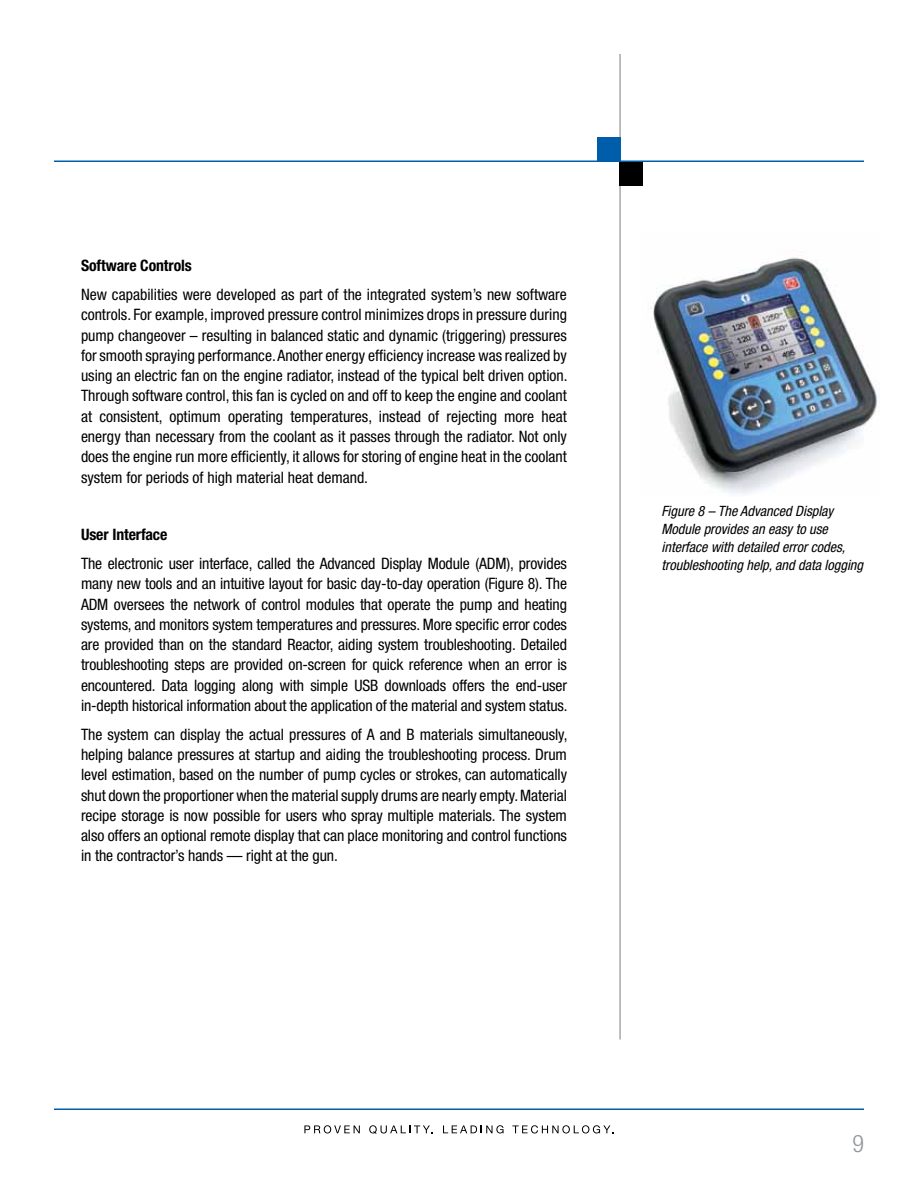
<style>
.page{position:relative;width:918px;height:1188px;background:#fff}
.page>*{position:absolute;margin:0;border:0;box-sizing:border-box;transform-origin:0 0}
.t1{font:300 condensed 24px "Helvetica Neue LT Std";color:#939598}
.t2{font:condensed 15.75px/20.2px "Helvetica Neue LT Std";letter-spacing:-.005em;color:#000;text-align:justify}
.t3{font:700 condensed 15.75px "Helvetica Neue LT Std";letter-spacing:-.005em;color:#000}
.t4{font:italic condensed 14.25px/18px "Helvetica Neue LT Std";color:#000}
</style>
<div class="page">
<img style="left:651px;top:257px;width:228px;height:237px">
<hr style="left:619px;top:54px;width:2px;height:986px;background:#a7a9ac">
<hr style="left:54px;top:160px;width:810px;height:2px;background:#005daa">
<div style="left:619px;top:162px;width:24px;height:23px;background:#000"></div>
<div style="left:598px;top:137px;width:23px;height:24px;background:#005daa"></div>
<svg style="left:304px;top:1125px;width:56px;height:9px"></svg>
<svg style="left:369px;top:1125px;width:64px;height:9px"></svg>
<svg style="left:443px;top:1125px;width:61px;height:9px"></svg>
<svg style="left:512px;top:1125px;width:102px;height:9px"></svg>
<hr style="left:54px;top:1108px;width:810px;height:2px;background:#005daa">
<p class="t3" style="left:81px;top:256px;width:112px">Software Controls</p>
<p class="t2" style="left:81px;top:284px;width:488px">New capabilities were developed as part of the integrated system’s new software controls. For example, improved pressure control minimizes drops in pressure during pump changeover – resulting in balanced static and dynamic (triggering) pressures for smooth spraying performance. Another energy efficiency increase was realized by using an electric fan on the engine radiator, instead of the typical belt driven option.<br>Through software control, this fan is cycled on and off to keep the engine and coolant at consistent, optimum operating temperatures, instead of rejecting more heat energy than necessary from the coolant as it passes through the radiator. Not only does the engine run more efficiently, it allows for storing of engine heat in the coolant system for periods of high material heat demand.</p>
<p class="t3" style="left:81px;top:525px;width:88px">User Interface</p>
<p class="t2" style="left:81px;top:553px;width:488px">The electronic user interface, called the Advanced Display Module (ADM), provides many new tools and an intuitive layout for basic day-to-day operation (Figure 8). The ADM oversees the network of control modules that operate the pump and heating systems, and monitors system temperatures and pressures. More specific error codes are provided than on the standard Reactor, aiding system troubleshooting. Detailed troubleshooting steps are provided on-screen for quick reference when an error is encountered. Data logging along with simple USB downloads offers the end-user in-depth historical information about the application of the material and system status.</p>
<p class="t2" style="left:81px;top:724px;width:488px">The system can display the actual pressures of A and B materials simultaneously, helping balance pressures at startup and aiding the troubleshooting process. Drum level estimation, based on the number of pump cycles or strokes, can automatically shut down the proportioner when the material supply drums are nearly empty. Material recipe storage is now possible for users who spray multiple materials. The system also offers an optional remote display that can place monitoring and control functions in the contractor’s hands — right at the gun.</p>
<p class="t4" style="left:662px;top:502px;width:203px">Figure 8 – The Advanced Display Module provides an easy to use interface with detailed error codes, troubleshooting help, and data logging</p>
<h1 class="t1" style="left:852px;top:1130px;width:13px">9</h1>
</div>
